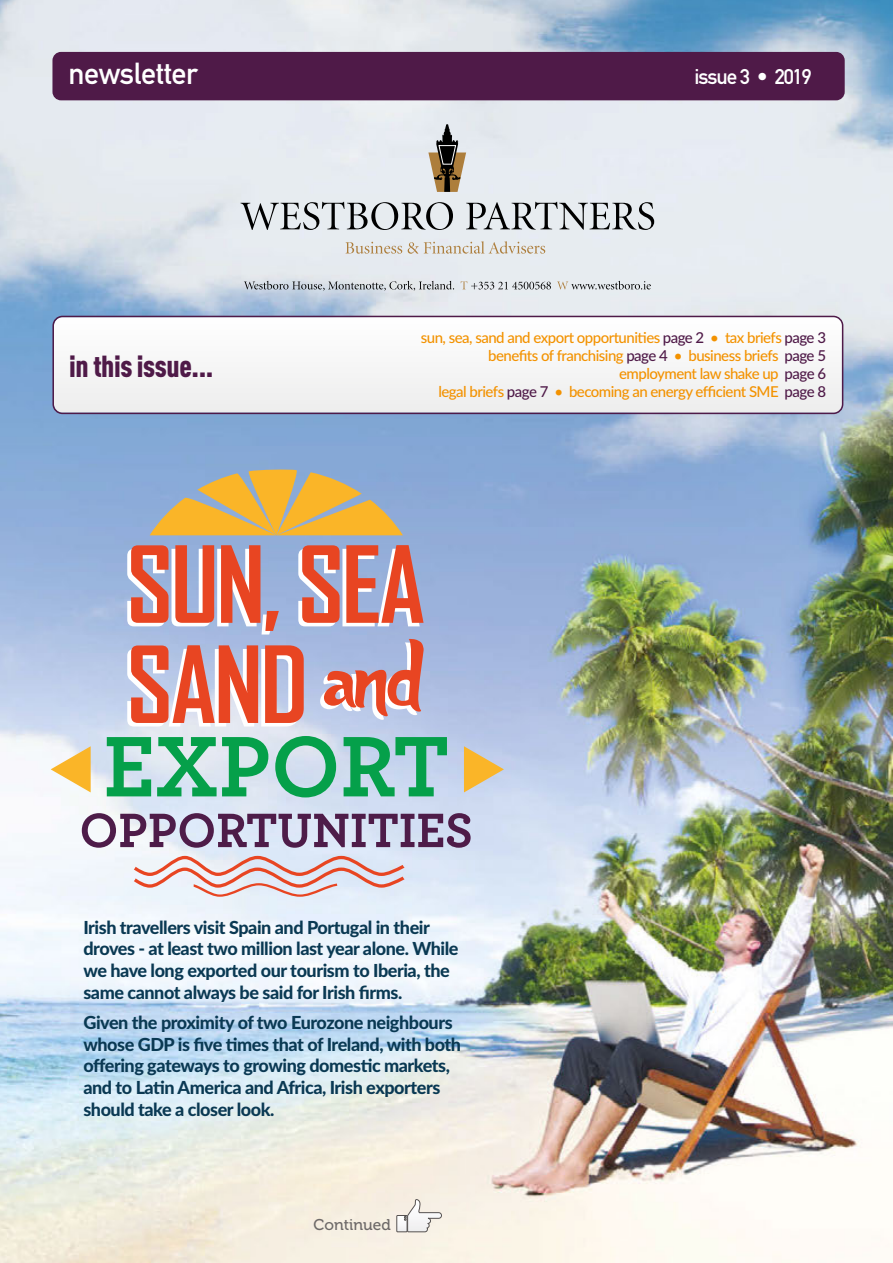
<style>
.page{position:relative;width:893px;height:1263px;background:#fff}
.page>*{position:absolute;margin:0;border:0;box-sizing:border-box;transform-origin:0 0}
.t1{font:700 101.55px/100.2px "Agency FB";letter-spacing:-.025em;color:#e84522}
.t2{font:700 90.15px "Archer Pro";color:#05a04a}
.t3{font:700 50.7px "Archer Pro";color:#4e1c49}
.t4{font:900 30px "DIN Cond";letter-spacing:-.015em;color:#4f1a48}
.t5{font:700 30px "DIN Alternate";letter-spacing:-.015em;color:#fff}
.t6{font:700 21px "DIN Alternate";letter-spacing:-.05em;color:#fff}
.t7{font:800 18px/21.6px "Lato";letter-spacing:-.025em;color:#0a3953}
.t8{font:15.6px "Museo 500";color:#6d6968}
.t9{font:500 15px/18px "Lato";letter-spacing:-.035em;color:#f39200;text-align:right}
.s1{color:#4f1a48}
</style>
<div class="page">
<img style="left:0;top:0;width:893px;height:1263px">
<svg style="left:52px;top:316px;width:791px;height:98px"></svg>
<div style="left:52px;top:52px;width:793px;height:48px;background:#4f1a48;border-radius:9px"></div>
<svg style="left:397px;top:1199px;width:45px;height:33px"></svg>
<div style="left:397px;top:1215px;width:10px;height:17px;border:1px solid #565251"></div>
<svg style="left:134px;top:856px;width:271px;height:41px"></svg>
<svg style="left:150px;top:469px;width:253px;height:66px"></svg>
<svg style="left:464px;top:746px;width:40px;height:46px"></svg>
<svg style="left:51px;top:746px;width:40px;height:46px"></svg>
<svg style="left:345px;top:242px;width:57px;height:12px"></svg>
<svg style="left:408px;top:241px;width:137px;height:13px"></svg>
<svg style="left:244px;top:281px;width:210px;height:10px"></svg>
<svg style="left:461px;top:281px;width:90px;height:8px"></svg>
<svg style="left:557px;top:281px;width:94px;height:8px"></svg>
<svg style="left:428px;top:124px;width:38px;height:68px"></svg>
<svg style="left:241px;top:202px;width:212px;height:28px"></svg>
<svg style="left:466px;top:202px;width:188px;height:28px"></svg>
<p class="t5" style="left:69px;top:56px;width:131px">newsletter</p>
<p class="t6" style="left:695px;top:65px;width:119px">issue 3 • 2019</p>
<p class="t4" style="left:69px;top:356px;width:146px">in this issue...</p>
<p class="t9" style="left:421px;top:329px;width:407px">sun, sea, sand and export opportunities <span class="s1">page 2</span> • tax briefs <span class="s1">page 3 </span>benefits of franchising <span class="s1">page 4</span> • business briefs <span class="s1">page 5</span></p>
<p class="t9" style="left:438px;top:365px;width:389px">employment law shake up <span class="s1">page 6<br></span>legal briefs <span class="s1">page 7</span> • becoming an energy efficient SME <span class="s1">page 8</span></p>
<p class="t1" style="left:127px;top:538px;width:300px">SUN, SEA<br>SAND <sup>and</sup></p>
<p class="t2" style="left:103px;top:738px;width:347px">EXPORT</p>
<p class="t3" style="left:79px;top:814px;width:395px">OPPORTUNITIES</p>
<p class="t7" style="left:83px;top:918px;width:377px">Irish travellers visit Spain and Portugal in their droves - at least two million last year alone. While we have long exported our tourism to Iberia, the same cannot always be said for Irish firms.</p>
<p class="t7" style="left:83px;top:1013px;width:379px">Given the proximity of two Eurozone neighbours whose GDP is five times that of Ireland, with both offering gateways to growing domestic markets, and to Latin America and Africa, Irish exporters should take a closer look.</p>
<p class="t8" style="left:314px;top:1215px;width:79px">Continued</p>
</div>
